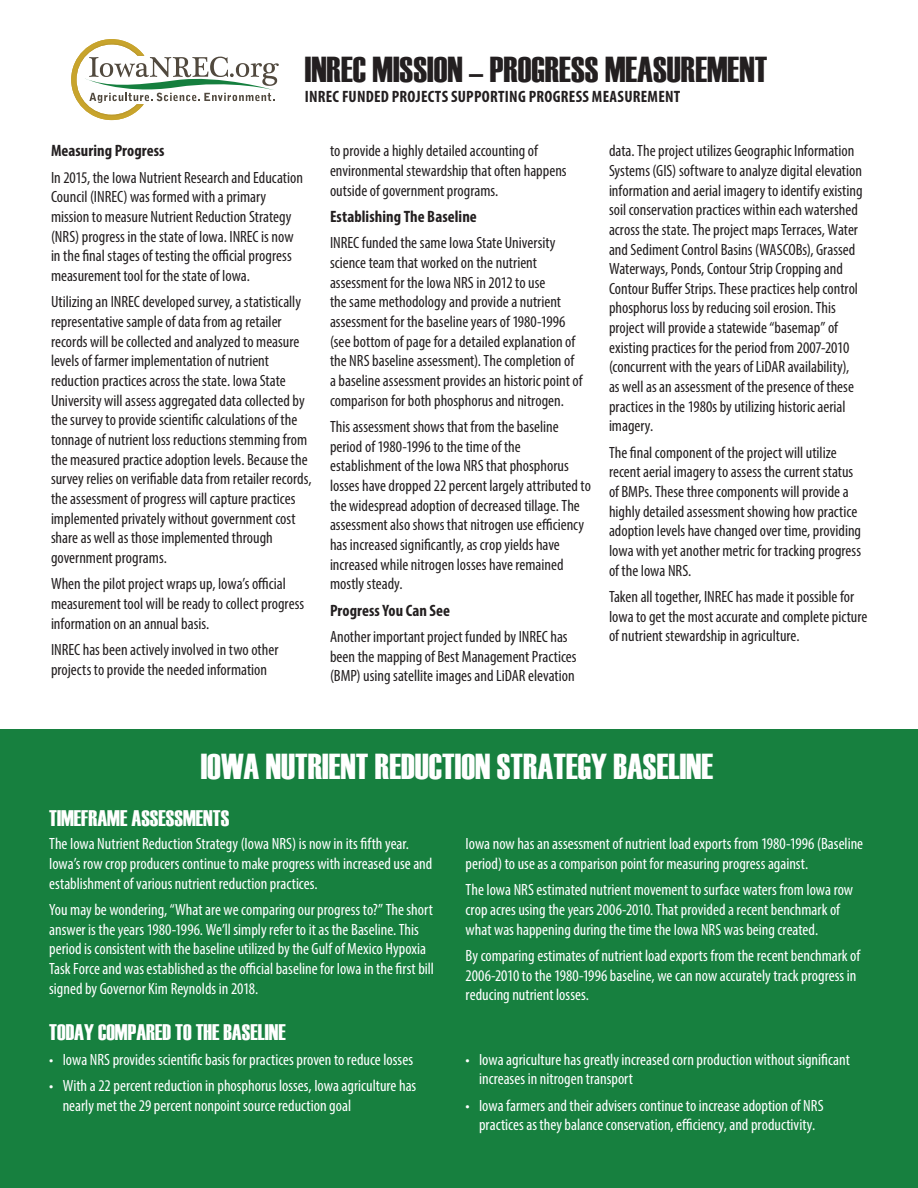
<style>
.page{position:relative;width:918px;height:1188px;background:#fff}
.page>*{position:absolute;margin:0;border:0;box-sizing:border-box;transform-origin:0 0}
.Page_Header_1{font:36px "Haettenschweiler";color:#fff}
.Page_Header_1-2{font:36px "Haettenschweiler";color:#231f20}
.sidebar_header{font:22.5px "Haettenschweiler";color:#fff}
.Paragraph_Style_Main{font:700 condensed 16.5px "Myriad Pro";letter-spacing:.01em;color:#231f20}
.Paragraph_Style_Main-2{font:condensed 16.35px/19.6px "Myriad Pro";color:#231f20}
.Paragraph_Style_Main-3{font:condensed 16.35px/19.6px "Myriad Pro";color:#fff}
</style>
<div class="page">
<div style="left:0;top:729px;width:918px;height:459px;background:#17803f"></div>
<svg style="left:71px;top:39px;width:208px;height:81px"></svg>
<p class="Page_Header_1-2" style="left:305px;top:45px;width:464px">INREC MISSION – PROGRESS MEASUREMENT</p>
<p class="Paragraph_Style_Main" style="left:305px;top:86px;width:377px">INREC FUNDED PROJECTS SUPPORTING PROGRESS MEASUREMENT</p>
<p class="Paragraph_Style_Main" style="left:51px;top:141px;width:115px">Measuring Progress</p>
<p class="Paragraph_Style_Main-2" style="left:51px;top:167px;width:254px">In 2015, the Iowa Nutrient Research and Education Council (INREC) was formed with a primary mission to measure Nutrient Reduction Strategy (NRS) progress in the state of Iowa. INREC is now in the final stages of testing the official progress measurement tool for the state of Iowa.</p>
<p class="Paragraph_Style_Main-2" style="left:51px;top:292px;width:262px">Utilizing an INREC developed survey, a statistically representative sample of data from ag retailer records will be collected and analyzed to measure levels of farmer implementation of nutrient reduction practices across the state. Iowa State University will assess aggregated data collected by the survey to provide scientific calculations of the tonnage of nutrient loss reductions stemming from the measured practice adoption levels. Because the survey relies on verifiable data from retailer records, the assessment of progress will capture practices implemented privately without government cost share as well as those implemented through government programs.</p>
<p class="Paragraph_Style_Main-2" style="left:51px;top:574px;width:255px">When the pilot project wraps up, Iowa’s official measurement tool will be ready to collect progress information on an annual basis.</p>
<p class="Paragraph_Style_Main-2" style="left:51px;top:640px;width:229px">INREC has been actively involved in two other projects to provide the needed information</p>
<p class="Paragraph_Style_Main-2" style="left:330px;top:141px;width:238px">to provide a highly detailed accounting of environmental stewardship that often happens outside of government programs.</p>
<p class="Paragraph_Style_Main" style="left:330px;top:206px;width:148px">Establishing The Baseline</p>
<p class="Paragraph_Style_Main-2" style="left:330px;top:233px;width:254px">INREC funded the same Iowa State University science team that worked on the nutrient assessment for the Iowa NRS in 2012 to use<br>the same methodology and provide a nutrient assessment for the baseline years of 1980-1996 (see bottom of page for a detailed explanation of the NRS baseline assessment). The completion of a baseline assessment provides an historic point of comparison for both phosphorus and nitrogen.</p>
<p class="Paragraph_Style_Main-2" style="left:330px;top:417px;width:262px">This assessment shows that from the baseline period of 1980-1996 to the time of the establishment of the Iowa NRS that phosphorus losses have dropped 22 percent largely attributed to the widespread adoption of decreased tillage. The assessment also shows that nitrogen use efficiency has increased significantly, as crop yields have increased while nitrogen losses have remained mostly steady.</p>
<p class="Paragraph_Style_Main" style="left:330px;top:600px;width:122px">Progress You Can See</p>
<p class="Paragraph_Style_Main-2" style="left:330px;top:627px;width:248px">Another important project funded by INREC has been the mapping of Best Management Practices (BMP) using satellite images and LiDAR elevation</p>
<p class="Paragraph_Style_Main-2" style="left:609px;top:141px;width:255px">data. The project utilizes Geographic Information Systems (GIS) software to analyze digital elevation information and aerial imagery to identify existing soil conservation practices within each watershed across the state. The project maps Terraces, Water and Sediment Control Basins (WASCOBs), Grassed Waterways, Ponds, Contour Strip Cropping and Contour Buffer Strips. These practices help control phosphorus loss by reducing soil erosion. This project will provide a statewide “basemap” of existing practices for the period from 2007-2010 (concurrent with the years of LiDAR availability), as well as an assessment of the presence of these practices in the 1980s by utilizing historic aerial imagery.</p>
<p class="Paragraph_Style_Main-2" style="left:609px;top:442px;width:254px">The final component of the project will utilize recent aerial imagery to assess the current status of BMPs. These three components will provide a highly detailed assessment showing how practice adoption levels have changed over time, providing Iowa with yet another metric for tracking progress of the Iowa NRS.</p>
<p class="Paragraph_Style_Main-2" style="left:609px;top:587px;width:260px">Taken all together, INREC has made it possible for<br>Iowa to get the most accurate and complete picture of nutrient stewardship in agriculture.</p>
<p class="Page_Header_1" style="left:201px;top:742px;width:514px">IOWA NUTRIENT REDUCTION STRATEGY BASELINE</p>
<p class="sidebar_header" style="left:49px;top:803px;width:182px">TIMEFRAME ASSESSMENTS</p>
<p class="Paragraph_Style_Main-3" style="left:49px;top:834px;width:385px">The Iowa Nutrient Reduction Strategy (Iowa NRS) is now in its fifth year.<br>Iowa’s row crop producers continue to make progress with increased use and establishment of various nutrient reduction practices.</p>
<p class="Paragraph_Style_Main-3" style="left:49px;top:900px;width:386px">You may be wondering, “What are we comparing our progress to?” The short answer is the years 1980-1996. We’ll simply refer to it as the Baseline. This period is consistent with the baseline utilized by the Gulf of Mexico Hypoxia Task Force and was established as the official baseline for Iowa in the first bill signed by Governor Kim Reynolds in 2018.</p>
<p class="sidebar_header" style="left:49px;top:1017px;width:238px">TODAY COMPARED TO THE BASELINE</p>
<p class="Paragraph_Style_Main-3" style="left:49px;top:1049px;width:365px">• Iowa NRS provides scientific basis for practices proven to reduce losses</p>
<p class="Paragraph_Style_Main-3" style="left:63px;top:1075px;width:355px;text-indent:-14px">• With a 22 percent reduction in phosphorus losses, Iowa agriculture has nearly met the 29 percent nonpoint source reduction goal</p>
<p class="Paragraph_Style_Main-3" style="left:466px;top:834px;width:399px">Iowa now has an assessment of nutrient load exports from 1980-1996 (Baseline period) to use as a comparison point for measuring progress against.</p>
<p class="Paragraph_Style_Main-3" style="left:466px;top:880px;width:389px">The Iowa NRS estimated nutrient movement to surface waters from Iowa row crop acres using the years 2006-2010. That provided a recent benchmark of what was happening during the time the Iowa NRS was being created.</p>
<p class="Paragraph_Style_Main-3" style="left:466px;top:946px;width:396px">By comparing estimates of nutrient load exports from the recent benchmark of<br>2006-2010 to the 1980-1996 baseline, we can now accurately track progress in reducing nutrient losses.</p>
<p class="Paragraph_Style_Main-3" style="left:479px;top:1049px;width:372px;text-indent:-14px">• Iowa agriculture has greatly increased corn production without significant increases in nitrogen transport</p>
<p class="Paragraph_Style_Main-3" style="left:466px;top:1095px;width:359px;text-align:center">• Iowa farmers and their advisers continue to increase adoption of NRS practices as they balance conservation, efficiency, and productivity.</p>
</div>
